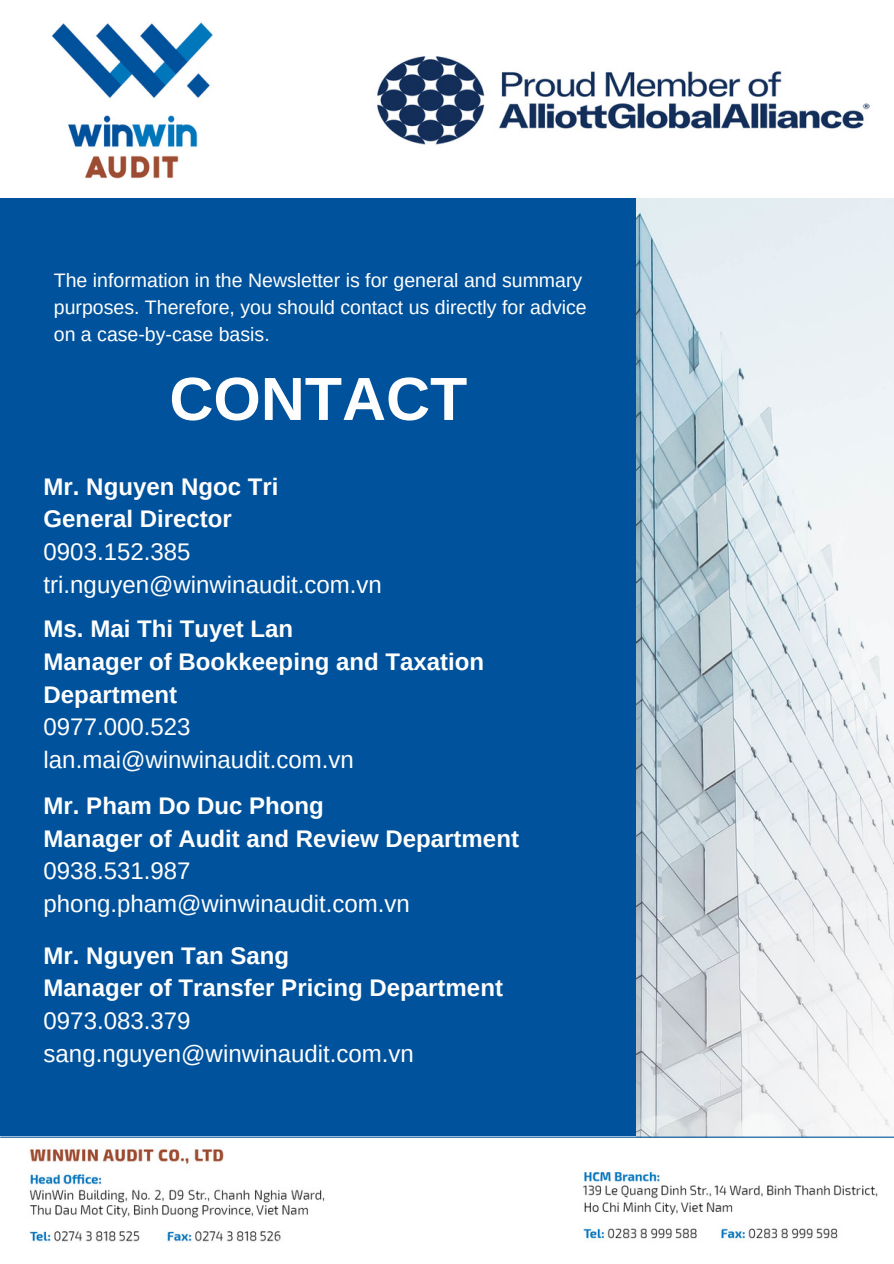
<style>
.page{position:relative;width:894px;height:1264px;background:#fff}
.page>*{position:absolute;margin:0;border:0;box-sizing:border-box;transform-origin:0 0}
.t1{font:700 60.9px "Arimo";color:#fefefe}
.t2{font:700 24px "Arimo";color:#fefefe}
.t3{font:24px "Arimo";color:#fefefe}
.t4{font:19.5px/27px "Arimo";color:#fefefe}
</style>
<div class="page">
<div style="left:0;top:0;width:893px;height:1263px;background:#00529c"></div>
<img style="left:0;top:0;width:893px;height:197px">
<img style="left:0;top:1136px;width:893px;height:127px">
<img style="left:636px;top:199px;width:257px;height:937px">
<hr style="left:1px;top:1136px;width:892px;height:1px;background:#00529c">
<hr style="left:1px;top:197px;width:892px;height:1px;background:#fefefe">
<p class="t4" style="left:54px;top:267px;width:534px">The information in the Newsletter is for general and summary purposes. Therefore, you should contact us directly for advice on a case-by-case basis.</p>
<p class="t1" style="left:169px;top:365px;width:299px">CONTACT</p>
<p class="t2" style="left:44px;top:473px;width:236px">Mr. Nguyen Ngoc Tri</p>
<p class="t2" style="left:44px;top:506px;width:190px">General Director</p>
<p class="t3" style="left:44px;top:538px;width:148px">0903.152.385</p>
<p class="t3" style="left:44px;top:571px;width:340px">tri.nguyen@winwinaudit.com.vn</p>
<p class="t2" style="left:44px;top:615px;width:251px">Ms. Mai Thi Tuyet Lan</p>
<p class="t2" style="left:44px;top:648px;width:442px">Manager of Bookkeeping and Taxation</p>
<p class="t2" style="left:44px;top:681px;width:135px">Department</p>
<p class="t3" style="left:44px;top:713px;width:148px">0977.000.523</p>
<p class="t3" style="left:44px;top:746px;width:312px">lan.mai@winwinaudit.com.vn</p>
<p class="t2" style="left:44px;top:792px;width:282px">Mr. Pham Do Duc Phong</p>
<p class="t2" style="left:44px;top:824px;width:477px">Manager of Audit and Review Department</p>
<p class="t3" style="left:44px;top:857px;width:148px">0938.531.987</p>
<p class="t3" style="left:44px;top:890px;width:368px">phong.pham@winwinaudit.com.vn</p>
<p class="t2" style="left:44px;top:942px;width:247px">Mr. Nguyen Tan Sang</p>
<p class="t2" style="left:44px;top:974px;width:461px">Manager of Transfer Pricing Department</p>
<p class="t3" style="left:44px;top:1007px;width:148px">0973.083.379</p>
<p class="t3" style="left:44px;top:1039px;width:372px">sang.nguyen@winwinaudit.com.vn</p>
</div>
